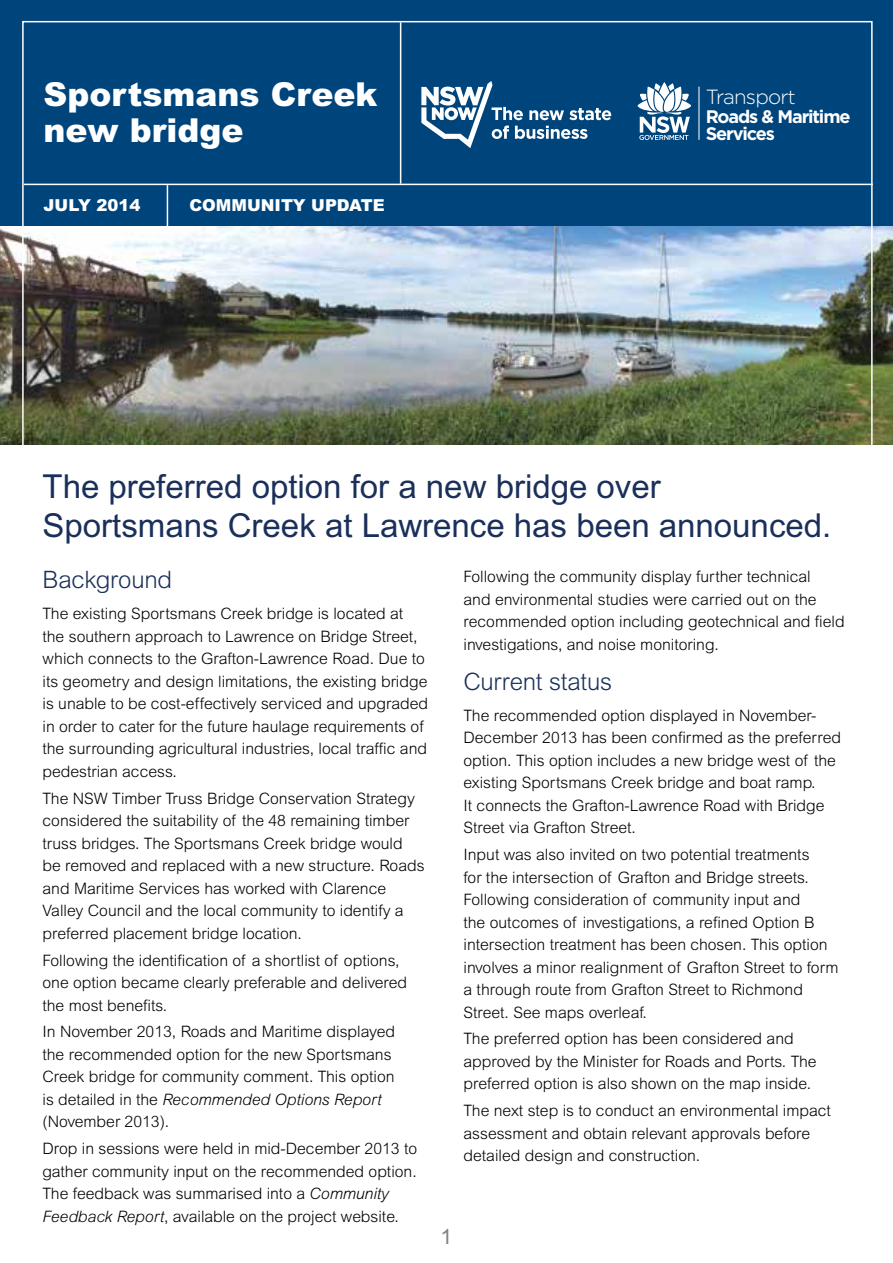
<style>
.page{position:relative;width:893px;height:1263px;background:#fff}
.page>*{position:absolute;margin:0;border:0;box-sizing:border-box;transform-origin:0 0}
.BANNER_TEXT{font:33px/39px "Arial MT Std";color:#1a2f5a}
.t1{font:900 33px "Arial MT Std";color:#fff}
.SUB_1{font:300 24px "Arial MT Std";letter-spacing:-.01em;color:#1a2f5a}
.t2{font:21px "Arial MT Std";color:#808285}
.t3{font:300 20.55px "Gotham";letter-spacing:-.035em;color:#fff}
.t4{font:700 18.15px/17.4px "Gotham";letter-spacing:-.06em;color:#fff}
.t5{font:900 16.5px "Arial MT Std";color:#fff}
.BODY{font:300 15.75px/22.5px "Arial MT Std";color:#000}
.s1{font-size:19.65px}
.s2{font-style:italic}
</style>
<div class="page">
<img style="left:0;top:226px;width:893px;height:219px">
<div style="left:0;top:0;width:893px;height:226px;background:#00447c"></div>
<hr style="left:24px;top:184px;width:849px;height:1px;background:#fff">
<hr style="left:400px;top:22px;width:1px;height:162px;background:#fff">
<hr style="left:167px;top:185px;width:1px;height:42px;background:#fff">
<hr style="left:698px;top:86px;width:1px;height:54px;background:#fff">
<svg style="left:638px;top:82px;width:53px;height:58px"></svg>
<svg style="left:421px;top:81px;width:190px;height:67px"></svg>
<div style="left:22px;top:21px;width:851px;height:457px;border:2px solid #fff"></div>
<p class="t1" style="left:44px;top:74px;width:336px">Sportsmans Creek</p>
<p class="t1" style="left:44px;top:110px;width:201px">new bridge</p>
<p class="t5" style="left:44px;top:195px;width:98px">JULY 2014</p>
<p class="t5" style="left:189px;top:195px;width:197px">COMMUNITY UPDATE</p>
<p class="t3" style="left:706px;top:84px;width:92px">Transpor<span class="s1">t</span></p>
<p class="t4" style="left:706px;top:108px;width:146px">Roads &amp; Maritime<br>Services</p>
<p class="BANNER_TEXT" style="left:43px;top:466px;width:790px">The preferred option for a new bridge over<br>Sportsmans Creek at Lawrence has been announced.</p>
<p class="SUB_1" style="left:43px;top:566px;width:131px">Background</p>
<p class="BODY" style="left:43px;top:603px;width:387px">The existing Sportsmans Creek bridge is located at the southern approach to Lawrence on Bridge Street, which connects to the Grafton-Lawrence Road. Due to its geometry and design limitations, the existing bridge is unable to be cost-effectively serviced and upgraded in order to cater for the future haulage requirements of the surrounding agricultural industries, local traffic and pedestrian access.</p>
<p class="BODY" style="left:43px;top:787px;width:384px">The NSW Timber Truss Bridge Conservation Strategy considered the suitability of the 48 remaining timber truss bridges. The Sportsmans Creek bridge would be removed and replaced with a new structure. Roads and Maritime Services has worked with Clarence Valley Council and the local community to identify a preferred placement bridge location.</p>
<p class="BODY" style="left:43px;top:949px;width:366px">Following the identification of a shortlist of options, one option became clearly preferable and delivered the most benefits.</p>
<p class="BODY" style="left:43px;top:1020px;width:354px">In November 2013, Roads and Maritime displayed the recommended option for the new Sportsmans Creek bridge for community comment. This option is detailed in the <span class="s2">Recommended Options Report </span>(November 2013).</p>
<p class="BODY" style="left:43px;top:1137px;width:376px">Drop in sessions were held in mid-December 2013 to gather community input on the recommended option.<br>The feedback was summarised into a <span class="s2">Community Feedback Report</span>, available on the project website.</p>
<p class="BODY" style="left:463px;top:566px;width:383px">Following the community display further technical<br>and environmental studies were carried out on the recommended option including geotechnical and field investigations, and noise monitoring.</p>
<p class="SUB_1" style="left:463px;top:668px;width:150px">Current status</p>
<p class="BODY" style="left:463px;top:704px;width:379px">The recommended option displayed in November-December 2013 has been confirmed as the preferred option. This option includes a new bridge west of the existing Sportsmans Creek bridge and boat ramp.<br>It connects the Grafton-Lawrence Road with Bridge Street via Grafton Street.</p>
<p class="BODY" style="left:463px;top:843px;width:377px">Input was also invited on two potential treatments<br>for the intersection of Grafton and Bridge streets.<br>Following consideration of community input and<br>the outcomes of investigations, a refined Option B intersection treatment has been chosen. This option involves a minor realignment of Grafton Street to form a through route from Grafton Street to Richmond Street. See maps overleaf.</p>
<p class="BODY" style="left:463px;top:1027px;width:355px">The preferred option has been considered and approved by the Minister for Roads and Ports. The preferred option is also shown on the map inside.</p>
<p class="BODY" style="left:463px;top:1099px;width:369px">The next step is to conduct an environmental impact assessment and obtain relevant approvals before detailed design and construction.</p>
<p class="t2" style="left:441px;top:1225px;width:13px">1</p>
</div>
